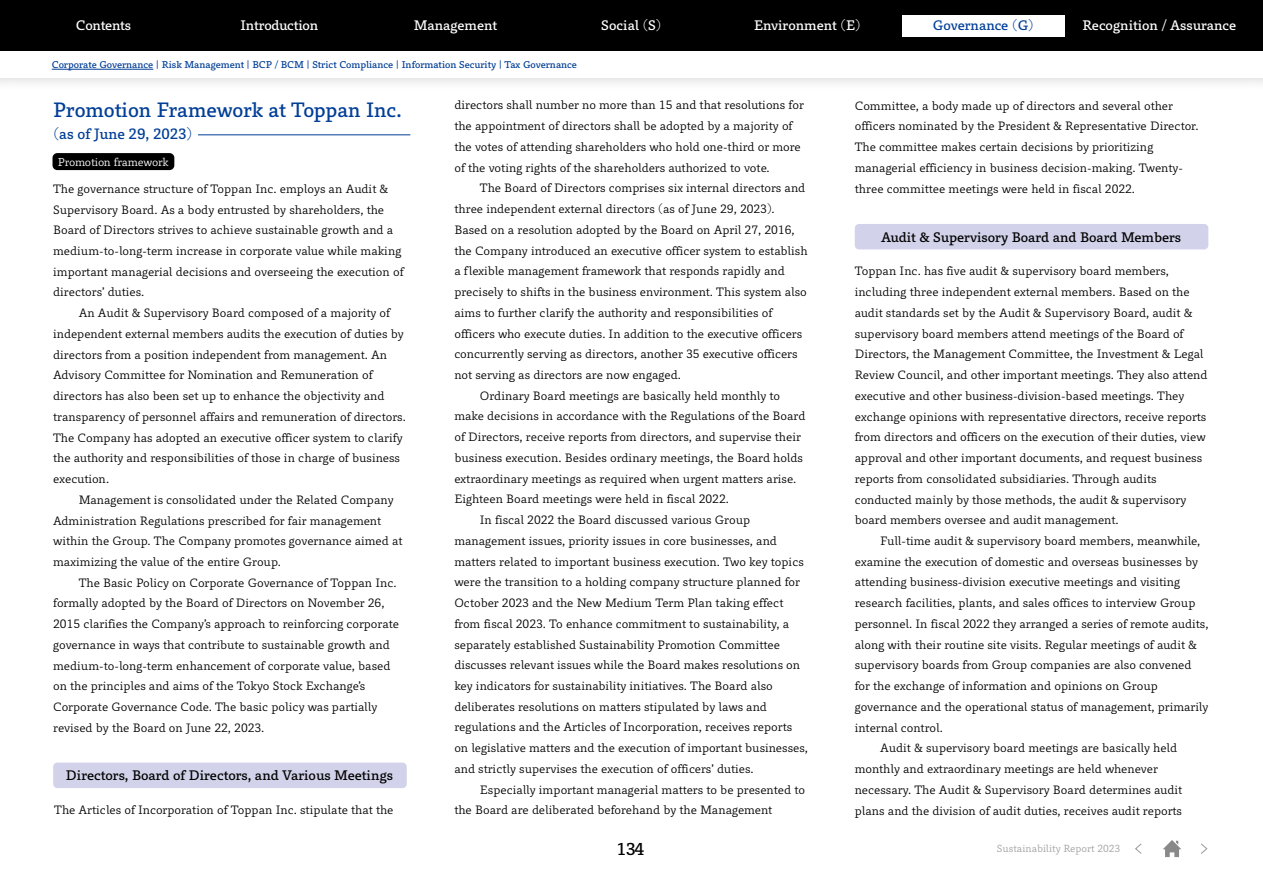
<style>
.page{position:relative;width:1263px;height:893px;background:#fff}
.page>*{position:absolute;margin:0;border:0;box-sizing:border-box;transform-origin:0 0}
.t1{font:19.2px "P Bunkyu Go Pr 6 N DB";color:#003e97}
.t2{font:15.9px "P Bunkyu Go Pr 6 N DB";color:#000}
.t3{font:13.8px "P Bunkyu Go Pr 6 N DB";color:#003e97}
.t4{font:12.75px "P Bunkyu Go Pr 6 N DB";color:#000}
.t5{font:12.75px "P Bunkyu Go Pr 6 N DB";letter-spacing:-.01em;color:#fff}
.t6{font:12.75px "P Bunkyu Go Pr 6 N DB";color:#003e97}
.t7{font:11.25px/20.7px "Toppan Bunkyu Gothic Pr 6 N";color:#000}
.t8{font:10.65px "P Bunkyu Go Pr 6 N R";letter-spacing:-.015em;color:#fff}
.t9{font:9.6px "P Bunkyu Go Pr 6 N R";color:#9fa0a0}
.t10{font:9.15px "P Bunkyu Go Pr 6 N DB";color:#003e97}
</style>
<div class="page">
<svg style="left:1135px;top:843px;width:7px;height:11px"></svg>
<svg style="left:1201px;top:843px;width:7px;height:11px"></svg>
<svg style="left:1163px;top:840px;width:18px;height:17px"></svg>
<hr style="left:198px;top:134px;width:212px;height:1px;background:#003e97">
<div style="left:53px;top:153px;width:121px;height:17px;background:#000;border-radius:5px"></div>
<div style="left:53px;top:763px;width:354px;height:25px;background:#d2d3ea;border-radius:4px"></div>
<div style="left:855px;top:224px;width:353px;height:25px;background:#d2d3ea;border-radius:4px"></div>
<div style="left:0;top:37px;width:1263px;height:55px;background:#000;opacity:.2"></div>
<div style="left:0;top:51px;width:1263px;height:27px;background:#fff"></div>
<div style="left:0;top:0;width:1263px;height:51px;background:#000"></div>
<div style="left:902px;top:15px;width:163px;height:21px;background:#fff"></div>
<hr style="left:52px;top:69px;width:101px;height:1px;background:#003e97">
<p class="t5" style="left:76px;top:19px;width:57px">Contents</p>
<p class="t5" style="left:241px;top:19px;width:79px">Introduction</p>
<p class="t5" style="left:414px;top:19px;width:85px">Management</p>
<p class="t5" style="left:601px;top:19px;width:62px">Social (S)</p>
<p class="t5" style="left:754px;top:19px;width:108px">Environment (E)</p>
<p class="t6" style="left:933px;top:19px;width:102px">Governance (G)</p>
<p class="t5" style="left:1082px;top:19px;width:155px">Recognition / Assurance</p>
<p class="t10" style="left:52px;top:59px;width:527px">Corporate Governance | Risk Management | BCP / BCM | Strict Compliance | Information Security | Tax Governance</p>
<h1 class="t1" style="left:53px;top:99px;width:350px">Promotion Framework at Toppan Inc.</h1>
<p class="t3" style="left:53px;top:126px;width:141px">(as of June 29, 2023)</p>
<p class="t8" style="left:58px;top:156px;width:113px">Promotion framework</p>
<p class="t7" style="left:53px;top:179px;width:352px">The governance structure of Toppan Inc. employs an Audit &amp; Supervisory Board. As a body entrusted by shareholders, the Board of Directors strives to achieve sustainable growth and a medium-to-long-term increase in corporate value while making important managerial decisions and overseeing the execution of directors’ duties.</p>
<p class="t7" style="left:53px;top:303px;width:354px;text-indent:26px">An Audit &amp; Supervisory Board composed of a majority of independent external members audits the execution of duties by directors from a position independent from management. An Advisory Committee for Nomination and Remuneration of directors has also been set up to enhance the objectivity and transparency of personnel affairs and remuneration of directors.<br>The Company has adopted an executive officer system to clarify the authority and responsibilities of those in charge of business execution.</p>
<p class="t7" style="left:53px;top:490px;width:351px;text-indent:26px">Management is consolidated under the Related Company Administration Regulations prescribed for fair management within the Group. The Company promotes governance aimed at maximizing the value of the entire Group.</p>
<p class="t7" style="left:53px;top:572px;width:347px;text-indent:26px">The Basic Policy on Corporate Governance of Toppan Inc. formally adopted by the Board of Directors on November 26, 2015 clarifies the Company’s approach to reinforcing corporate governance in ways that contribute to sustainable growth and medium-to-long-term enhancement of corporate value, based on the principles and aims of the Tokyo Stock Exchange’s Corporate Governance Code. The basic policy was partially revised by the Board on June 22, 2023.</p>
<p class="t4" style="left:66px;top:768px;width:328px">Directors, Board of Directors, and Various Meetings</p>
<p class="t7" style="left:54px;top:800px;width:341px">The Articles of Incorporation of Toppan Inc. stipulate that the</p>
<p class="t7" style="left:454px;top:95px;width:351px">directors shall number no more than 15 and that resolutions for the appointment of directors shall be adopted by a majority of the votes of attending shareholders who hold one-third or more of the voting rights of the shareholders authorized to vote.</p>
<p class="t7" style="left:480px;top:178px;width:327px">The Board of Directors comprises six internal directors and</p>
<p class="t7" style="left:454px;top:199px;width:322px">three independent external directors (as of June 29, 2023).</p>
<p class="t7" style="left:454px;top:220px;width:342px">Based on a resolution adopted by the Board on April 27, 2016,</p>
<p class="t7" style="left:454px;top:240px;width:355px">the Company introduced an executive officer system to establish</p>
<p class="t7" style="left:454px;top:261px;width:332px">a flexible management framework that responds rapidly and</p>
<p class="t7" style="left:454px;top:282px;width:354px">precisely to shifts in the business environment. This system also</p>
<p class="t7" style="left:454px;top:303px;width:319px">aims to further clarify the authority and responsibilities of</p>
<p class="t7" style="left:454px;top:323px;width:349px">officers who execute duties. In addition to the executive officers</p>
<p class="t7" style="left:454px;top:344px;width:345px">concurrently serving as directors, another 35 executive officers</p>
<p class="t7" style="left:454px;top:365px;width:228px">not serving as directors are now engaged.</p>
<p class="t7" style="left:480px;top:385px;width:302px">Ordinary Board meetings are basically held monthly to</p>
<p class="t7" style="left:454px;top:406px;width:353px">make decisions in accordance with the Regulations of the Board</p>
<p class="t7" style="left:454px;top:427px;width:348px">of Directors, receive reports from directors, and supervise their</p>
<p class="t7" style="left:454px;top:448px;width:350px">business execution. Besides ordinary meetings, the Board holds</p>
<p class="t7" style="left:454px;top:468px;width:343px">extraordinary meetings as required when urgent matters arise.</p>
<p class="t7" style="left:454px;top:489px;width:276px">Eighteen Board meetings were held in fiscal 2022.</p>
<p class="t7" style="left:480px;top:510px;width:272px">In fiscal 2022 the Board discussed various Group</p>
<p class="t7" style="left:454px;top:531px;width:324px">management issues, priority issues in core businesses, and</p>
<p class="t7" style="left:454px;top:551px;width:351px">matters related to important business execution. Two key topics</p>
<p class="t7" style="left:454px;top:572px;width:347px">were the transition to a holding company structure planned for</p>
<p class="t7" style="left:454px;top:593px;width:330px">October 2023 and the New Medium Term Plan taking effect</p>
<p class="t7" style="left:454px;top:613px;width:336px">from fiscal 2023. To enhance commitment to sustainability, a</p>
<p class="t7" style="left:454px;top:634px;width:327px">separately established Sustainability Promotion Committee</p>
<p class="t7" style="left:454px;top:655px;width:347px">discusses relevant issues while the Board makes resolutions on</p>
<p class="t7" style="left:454px;top:676px;width:320px">key indicators for sustainability initiatives. The Board also</p>
<p class="t7" style="left:454px;top:696px;width:314px">deliberates resolutions on matters stipulated by laws and</p>
<p class="t7" style="left:454px;top:717px;width:339px">regulations and the Articles of Incorporation, receives reports</p>
<p class="t7" style="left:454px;top:738px;width:355px">on legislative matters and the execution of important businesses,</p>
<p class="t7" style="left:454px;top:759px;width:301px">and strictly supervises the execution of officers’ duties.</p>
<p class="t7" style="left:480px;top:779px;width:327px">Especially important managerial matters to be presented to</p>
<p class="t7" style="left:454px;top:800px;width:319px">the Board are deliberated beforehand by the Management</p>
<p class="t7" style="left:855px;top:95px;width:345px">Committee, a body made up of directors and several other officers nominated by the President &amp; Representative Director.<br>The committee makes certain decisions by prioritizing managerial efficiency in business decision-making. Twenty&shy;three committee meetings were held in fiscal 2022.</p>
<p class="t4" style="left:881px;top:230px;width:302px">Audit &amp; Supervisory Board and Board Members</p>
<p class="t7" style="left:855px;top:261px;width:354px">Toppan Inc. has five audit &amp; supervisory board members, including three independent external members. Based on the audit standards set by the Audit &amp; Supervisory Board, audit &amp; supervisory board members attend meetings of the Board of Directors, the Management Committee, the Investment &amp; Legal Review Council, and other important meetings. They also attend executive and other business-division-based meetings. They exchange opinions with representative directors, receive reports from directors and officers on the execution of their duties, view approval and other important documents, and request business reports from consolidated subsidiaries. Through audits conducted mainly by those methods, the audit &amp; supervisory board members oversee and audit management.</p>
<p class="t7" style="left:880px;top:531px;width:322px">Full-time audit &amp; supervisory board members, meanwhile,</p>
<p class="t7" style="left:855px;top:551px;width:345px">examine the execution of domestic and overseas businesses by</p>
<p class="t7" style="left:855px;top:572px;width:327px">attending business-division executive meetings and visiting</p>
<p class="t7" style="left:855px;top:593px;width:342px">research facilities, plants, and sales offices to interview Group</p>
<p class="t7" style="left:855px;top:614px;width:355px">personnel. In fiscal 2022 they arranged a series of remote audits,</p>
<p class="t7" style="left:855px;top:634px;width:344px">along with their routine site visits. Regular meetings of audit &amp;</p>
<p class="t7" style="left:855px;top:655px;width:338px">supervisory boards from Group companies are also convened</p>
<p class="t7" style="left:855px;top:676px;width:305px">for the exchange of information and opinions on Group</p>
<p class="t7" style="left:855px;top:697px;width:355px">governance and the operational status of management, primarily</p>
<p class="t7" style="left:855px;top:717px;width:90px">internal control.</p>
<p class="t7" style="left:880px;top:738px;width:298px">Audit &amp; supervisory board meetings are basically held</p>
<p class="t7" style="left:855px;top:759px;width:305px">monthly and extraordinary meetings are held whenever</p>
<p class="t7" style="left:855px;top:780px;width:329px">necessary. The Audit &amp; Supervisory Board determines audit</p>
<p class="t7" style="left:855px;top:800px;width:329px">plans and the division of audit duties, receives audit reports</p>
<h2 class="t2" style="left:617px;top:840px;width:29px">134</h2>
<p class="t9" style="left:997px;top:843px;width:125px">Sustainability Report 2023</p>
</div>
